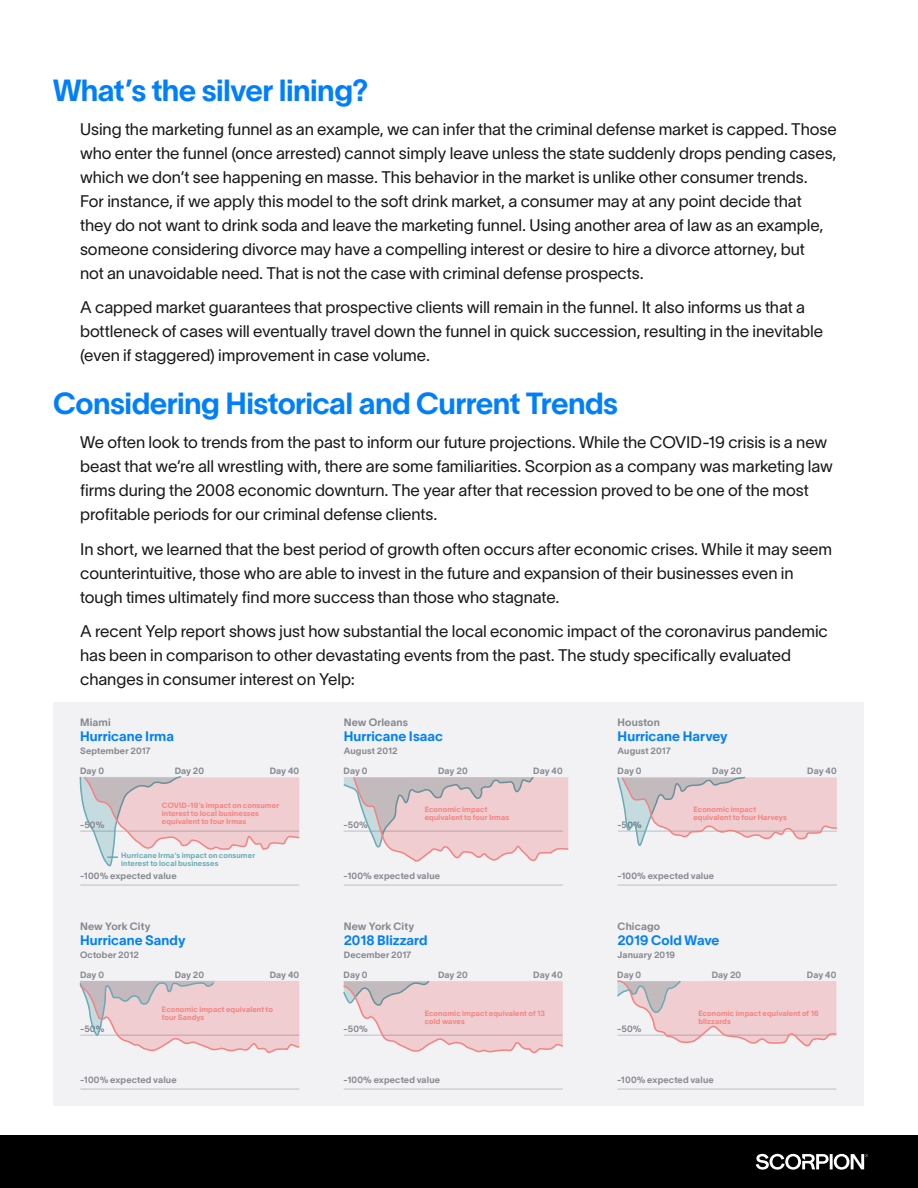
<style>
.page{position:relative;width:918px;height:1188px;background:#fff}
.page>*{position:absolute;margin:0;border:0;box-sizing:border-box;transform-origin:0 0}
.t1{font:30px "Lausanne 700";letter-spacing:-.02em;color:#007ffd}
.t2{font:16.5px/24px "Lausanne 300";letter-spacing:-.005em;color:#191919}
.t3{font:13.5px "Lausanne 700";letter-spacing:.005em;color:#007ffd}
.t4{font:10.5px "Lausanne 700";letter-spacing:.015em;color:#86898f}
.t5{font:9px "Lausanne 700";letter-spacing:.015em;color:#86898f}
.t6{font:7.5px/8.2px "Lausanne 700";letter-spacing:.02em;color:#f68280}
.t7{font:7.5px/8.2px "Lausanne 700";letter-spacing:.02em;color:#66abb5}
</style>
<div class="page">
<div style="left:53px;top:703px;width:811px;height:403px;background:#f2f2f5"></div>
<hr style="left:80px;top:885px;width:219px;height:1px;background:#bcbec7">
<svg style="left:79px;top:776px;width:221px;height:91px"></svg>
<div style="left:0;top:1135px;width:918px;height:53px;background:#000"></div>
<hr style="left:344px;top:885px;width:219px;height:1px;background:#bcbec7">
<svg style="left:343px;top:776px;width:226px;height:86px"></svg>
<hr style="left:618px;top:885px;width:219px;height:1px;background:#bcbec7">
<svg style="left:617px;top:776px;width:220px;height:70px"></svg>
<hr style="left:80px;top:1089px;width:219px;height:1px;background:#bcbec7">
<svg style="left:79px;top:981px;width:221px;height:72px;background:#e7cdd0"></svg>
<hr style="left:344px;top:1089px;width:219px;height:1px;background:#bcbec7">
<svg style="left:343px;top:980px;width:220px;height:74px"></svg>
<hr style="left:617px;top:1089px;width:219px;height:1px;background:#bcbec7">
<svg style="left:617px;top:980px;width:220px;height:67px"></svg>
<svg style="left:756px;top:1154px;width:112px;height:16px"></svg>
<h1 class="t1" style="left:53px;top:72px;width:317px">What’s the silver lining?</h1>
<p class="t2" style="left:80px;top:116px;width:758px">Using the marketing funnel as an example, we can infer that the criminal defense market is capped. Those who enter the funnel (once arrested) cannot simply leave unless the state suddenly drops pending cases, which we don’t see happening en masse. This behavior in the market is unlike other consumer trends.<br>For instance, if we apply this model to the soft drink market, a consumer may at any point decide that they do not want to drink soda and leave the marketing funnel. Using another area of law as an example, someone considering divorce may have a compelling interest or desire to hire a divorce attorney, but<br>not an unavoidable need. That is not the case with criminal defense prospects.</p>
<p class="t2" style="left:80px;top:295px;width:744px">A capped market guarantees that prospective clients will remain in the funnel. It also informs us that a bottleneck of cases will eventually travel down the funnel in quick succession, resulting in the inevitable (even if staggered) improvement in case volume.</p>
<h1 class="t1" style="left:53px;top:385px;width:567px">Considering Historical and Current Trends</h1>
<p class="t2" style="left:80px;top:430px;width:754px">We often look to trends from the past to inform our future projections. While the COVID-19 crisis is a new beast that we’re all wrestling with, there are some familiarities. Scorpion as a company was marketing law firms during the 2008 economic downturn. The year after that recession proved to be one of the most profitable periods for our criminal defense clients.</p>
<p class="t2" style="left:80px;top:536px;width:753px">In short, we learned that the best period of growth often occurs after economic crises. While it may seem counterintuitive, those who are able to invest in the future and expansion of their businesses even in tough times ultimately find more success than those who stagnate.</p>
<p class="t2" style="left:80px;top:619px;width:749px">A recent Yelp report shows just how substantial the local economic impact of the coronavirus pandemic has been in comparison to other devastating events from the past. The study specifically evaluated changes in consumer interest on Yelp:</p>
<p class="t4" style="left:80px;top:715px;width:32px">Miami</p>
<p class="t3" style="left:80px;top:727px;width:95px">Hurricane Irma</p>
<p class="t5" style="left:80px;top:745px;width:72px">September 2017</p>
<p class="t5" style="left:80px;top:765px;width:25px">Day 0</p>
<p class="t5" style="left:175px;top:765px;width:31px">Day 20</p>
<p class="t5" style="left:270px;top:765px;width:31px">Day 40</p>
<p class="t6" style="left:162px;top:801px;width:119px">COVID-19’s impact on consumer interest to local businesses equivalent to four Irmas</p>
<p class="t7" style="left:121px;top:851px;width:135px">Hurricane Irma’s impact on consumer interest to local businesses</p>
<p class="t5" style="left:80px;top:819px;width:26px">-50%</p>
<p class="t4" style="left:344px;top:715px;width:66px">New Orleans</p>
<p class="t3" style="left:344px;top:727px;width:101px">Hurricane Isaac</p>
<p class="t5" style="left:344px;top:745px;width:55px">August 2012</p>
<p class="t5" style="left:344px;top:765px;width:25px">Day 0</p>
<p class="t5" style="left:438px;top:765px;width:31px">Day 20</p>
<p class="t5" style="left:533px;top:765px;width:31px">Day 40</p>
<p class="t5" style="left:344px;top:819px;width:26px">-50%</p>
<p class="t6" style="left:425px;top:805px;width:86px">Economic impact equivalent to four Irmas</p>
<p class="t4" style="left:618px;top:715px;width:44px">Houston</p>
<p class="t3" style="left:618px;top:727px;width:112px">Hurricane Harvey</p>
<p class="t5" style="left:618px;top:745px;width:55px">August 2017</p>
<p class="t5" style="left:618px;top:765px;width:25px">Day 0</p>
<p class="t5" style="left:712px;top:765px;width:31px">Day 20</p>
<p class="t5" style="left:807px;top:765px;width:31px">Day 40</p>
<p class="t5" style="left:618px;top:819px;width:26px">-50%</p>
<p class="t6" style="left:693px;top:805px;width:95px">Economic impact equivalent to four Harveys</p>
<p class="t5" style="left:80px;top:870px;width:98px">-100% expected value</p>
<p class="t5" style="left:344px;top:870px;width:98px">-100% expected value</p>
<p class="t5" style="left:618px;top:870px;width:98px">-100% expected value</p>
<p class="t4" style="left:80px;top:919px;width:72px">New York City</p>
<p class="t3" style="left:80px;top:931px;width:107px">Hurricane Sandy</p>
<p class="t5" style="left:80px;top:949px;width:60px">October 2012</p>
<p class="t5" style="left:80px;top:969px;width:25px">Day 0</p>
<p class="t5" style="left:175px;top:969px;width:31px">Day 20</p>
<p class="t5" style="left:270px;top:969px;width:31px">Day 40</p>
<p class="t4" style="left:344px;top:919px;width:72px">New York City</p>
<p class="t3" style="left:344px;top:931px;width:85px">2018 Blizzard</p>
<p class="t5" style="left:344px;top:949px;width:69px">December 2017</p>
<p class="t5" style="left:344px;top:969px;width:25px">Day 0</p>
<p class="t5" style="left:438px;top:969px;width:31px">Day 20</p>
<p class="t5" style="left:533px;top:969px;width:31px">Day 40</p>
<p class="t4" style="left:617px;top:919px;width:44px">Chicago</p>
<p class="t3" style="left:617px;top:931px;width:103px">2019 Cold Wave</p>
<p class="t5" style="left:617px;top:949px;width:59px">January 2019</p>
<p class="t5" style="left:617px;top:969px;width:25px">Day 0</p>
<p class="t5" style="left:712px;top:969px;width:31px">Day 20</p>
<p class="t5" style="left:807px;top:969px;width:31px">Day 40</p>
<p class="t5" style="left:80px;top:1023px;width:26px">-50%</p>
<p class="t6" style="left:162px;top:1005px;width:113px">Economic impact equivalent to four Sandys</p>
<p class="t5" style="left:344px;top:1023px;width:26px">-50%</p>
<p class="t6" style="left:425px;top:1009px;width:122px">Economic impact equivalent of 13 cold waves</p>
<p class="t5" style="left:617px;top:1023px;width:26px">-50%</p>
<p class="t6" style="left:698px;top:1009px;width:122px">Economic impact equivalent of 16 blizzards</p>
<p class="t5" style="left:80px;top:1074px;width:98px">-100% expected value</p>
<p class="t5" style="left:344px;top:1074px;width:98px">-100% expected value</p>
<p class="t5" style="left:617px;top:1074px;width:98px">-100% expected value</p>
</div>
